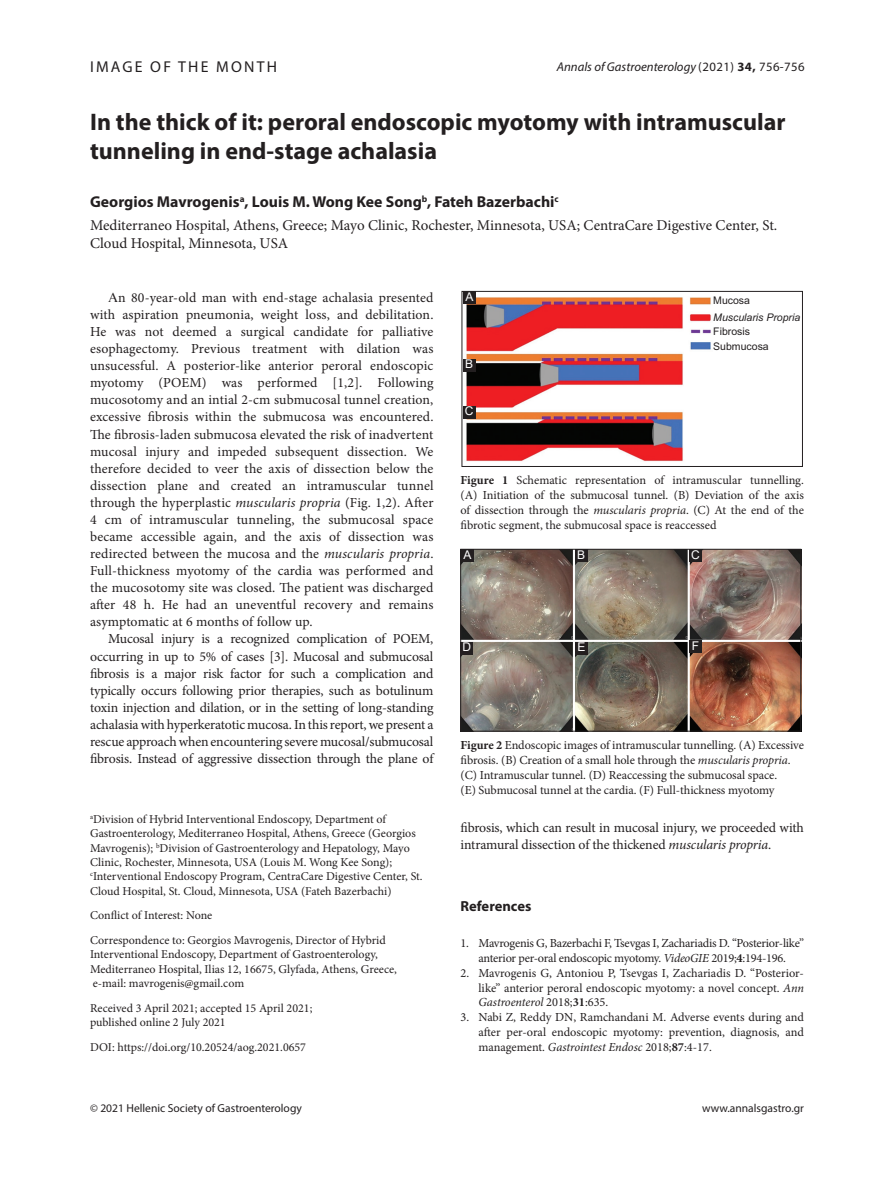
<style>
.page{position:relative;width:894px;height:1191px;background:#fff}
.page>*{position:absolute;margin:0;border:0;box-sizing:border-box;transform-origin:0 0}
.AT{font:700 24px/28.8px "Myriad Pro";color:#231f20}
.AU{font:700 15.75px "Myriad Pro";color:#231f20}
.AH{font:15.75px "Myriad Pro";letter-spacing:.14em;color:#231f20}
.AU-BIO{font:15px/18px "Minion Pro";color:#231f20}
.t1{font:700 14.55px "Myriad Pro";color:#231f20}
.TX{font:13.8px/17.1px "Minion Pro";letter-spacing:-.01em;color:#231f20;text-align:justify}
.A_RH{font:italic 12.75px "Myriad Pro";color:#231f20}
.FGC{font:12.3px/14.7px "Minion Pro";letter-spacing:-.005em;color:#231f20;text-align:justify}
.REF{font:12.3px/14.7px "Minion Pro";letter-spacing:-.015em;color:#231f20;text-align:justify}
.AFF{font:12px/14.2px "Minion Pro";color:#231f20}
.ADD{font:12px/14.2px "Minion Pro";color:#231f20}
.HIS{font:12px/14.2px "Minion Pro";color:#231f20}
.LABEL{font:12px "Arial";color:#fff}
.t2{font:11.55px "Myriad Pro";color:#231f20}
.t3{font:italic 10.5px/16.5px "Arial";color:#231f20}
.t4{font:10.5px/15px "Arial";color:#231f20}
.s1{font-style:normal}
.s2{font-weight:700;font-style:normal}
.s3{font-style:italic}
.s4{font-weight:700}
</style>
<div class="page">
<img style="left:463px;top:293px;width:248px;height:169px">
<div style="left:461px;top:291px;width:341px;height:175px;border:1px solid #231f20"></div>
<div style="left:462px;top:291px;width:13px;height:13px;background:#231f20"></div>
<div style="left:462px;top:359px;width:13px;height:12px;background:#231f20"></div>
<div style="left:462px;top:405px;width:13px;height:13px;background:#231f20"></div>
<img style="left:462px;top:551px;width:336px;height:178px">
<div style="left:460px;top:549px;width:340px;height:182px;border:1px solid #231f20"></div>
<div style="left:460px;top:549px;width:13px;height:12px;background:#231f20"></div>
<div style="left:574px;top:549px;width:13px;height:12px;background:#231f20"></div>
<div style="left:688px;top:549px;width:13px;height:12px;background:#231f20"></div>
<div style="left:460px;top:641px;width:13px;height:13px;background:#231f20"></div>
<div style="left:575px;top:641px;width:12px;height:13px;background:#231f20"></div>
<div style="left:688px;top:640px;width:13px;height:13px;background:#231f20"></div>
<p class="AH" style="left:90px;top:57px;width:188px">IMAGE OF THE MONTH</p>
<p class="A_RH" style="left:556px;top:58px;width:249px">Annals of Gastroenterology <span class="s1">(2021)</span> <span class="s2">34,</span> <span class="s1">756-756</span></p>
<p class="AT" style="left:90px;top:107px;width:696px">In the thick of it: peroral endoscopic myotomy with intramuscular tunneling in end-stage achalasia</p>
<p class="AU" style="left:90px;top:192px;width:470px">Georgios Mavrogenis<sup>a</sup>, Louis M. Wong Kee Song<sup>b</sup>, Fateh Bazerbachi<sup>c</sup></p>
<p class="AU-BIO" style="left:90px;top:216px;width:688px">Mediterraneo Hospital, Athens, Greece; Mayo Clinic, Rochester, Minnesota, USA; CentraCare Digestive Center, St.<br>Cloud Hospital, Minnesota, USA</p>
<p class="TX" style="left:90px;top:289px;width:345px;text-indent:28px">n 80-year-old man with end-stage achalasia presented with aspiration pneumonia, weight loss, and debilitation.<br>He was not deemed a surgical candidate for palliative esophagectomy. Previous treatment with dilation was unsucessful. A posterior-like anterior peroral endoscopic myotomy (POEM) was performed [1,2]. Following mucosotomy and an intial 2-cm submucosal tunnel creation, excessive fibrosis within the submucosa was encountered.<br>The fibrosis-laden submucosa elevated the risk of inadvertent mucosal injury and impeded subsequent dissection. We therefore decided to veer the axis of dissection below the dissection plane and created an intramuscular tunnel through the hyperplastic <span class="s3">muscularis propria</span> (Fig. 1,2). After 4 cm of intramuscular tunneling, the submucosal space became accessible again, and the axis of dissection was redirected between the mucosa and the <span class="s3">muscularis propria</span>.<br>Full-thickness myotomy of the cardia was performed and the mucosotomy site was closed. The patient was discharged after 48 h. He had an uneventful recovery and remains asymptomatic at 6 months of follow up.</p>
<p class="TX" style="left:90px;top:630px;width:345px;text-indent:18px">Mucosal injury is a recognized complication of POEM, occurring in up to 5% of cases [3]. Mucosal and submucosal fibrosis is a major risk factor for such a complication and typically occurs following prior therapies, such as botulinum toxin injection and dilation, or in the setting of long-standing achalasia with hyperkeratotic mucosa. In this report, we present a rescue approach when encountering severe mucosal/submucosal fibrosis. Instead of aggressive dissection through the plane of</p>
<p class="AFF" style="left:90px;top:812px;width:334px"><sup>a</sup>Division of Hybrid Interventional Endoscopy, Department of Gastroenterology, Mediterraneo Hospital, Athens, Greece (Georgios Mavrogenis); <sup>b</sup>Division of Gastroenterology and Hepatology, Mayo Clinic, Rochester, Minnesota, USA (Louis M. Wong Kee Song); <sup>c</sup>Interventional Endoscopy Program, CentraCare Digestive Center, St.<br>Cloud Hospital, St. Cloud, Minnesota, USA (Fateh Bazerbachi)</p>
<p class="HIS" style="left:90px;top:908px;width:124px">Conflict of Interest: None</p>
<p class="ADD" style="left:90px;top:932px;width:308px">Correspondence to: Georgios Mavrogenis, Director of Hybrid Interventional Endoscopy, Department of Gastroenterology, Mediterraneo Hospital, Ilias 12, 16675, Glyfada, Athens, Greece, e-mail: mavrogenis@gmail.com</p>
<p class="HIS" style="left:90px;top:1000px;width:224px">Received 3 April 2021; accepted 15 April 2021; published online 2 July 2021</p>
<p class="HIS" style="left:90px;top:1039px;width:217px">DOI: https://doi.org/10.20524/aog.2021.0657</p>
<p class="LABEL" style="left:465px;top:288px;width:10px">A</p>
<p class="LABEL" style="left:465px;top:356px;width:10px">B</p>
<p class="LABEL" style="left:464px;top:403px;width:10px">C</p>
<p class="t3" style="left:713px;top:292px;width:88px"><span class="s1">Mucosa<br></span>Muscularis Propria</p>
<p class="t4" style="left:713px;top:323px;width:57px">Fibrosis<br>Submucosa</p>
<p class="FGC" style="left:460px;top:473px;width:345px"><span class="s4">Figure 1</span> Schematic representation of intramuscular tunnelling. (A) Initiation of the submucosal tunnel. (B) Deviation of the axis of dissection through the <span class="s3">muscularis propria</span>. (C) At the end of the fibrotic segment, the submucosal space is reaccessed</p>
<p class="LABEL" style="left:463px;top:546px;width:10px">A</p>
<p class="LABEL" style="left:577px;top:546px;width:10px">B</p>
<p class="LABEL" style="left:690px;top:546px;width:10px">C</p>
<p class="LABEL" style="left:462px;top:638px;width:10px">D</p>
<p class="LABEL" style="left:577px;top:638px;width:10px">E</p>
<p class="LABEL" style="left:691px;top:637px;width:9px">F</p>
<p class="FGC" style="left:460px;top:738px;width:345px;text-align:left"><span class="s4">Figure 2</span> Endoscopic images of intramuscular tunnelling. (A) Excessive fibrosis. (B) Creation of a small hole through the <span class="s3">muscularis propria</span>. (C) Intramuscular tunnel. (D) Reaccessing the submucosal space.<br>(E) Submucosal tunnel at the cardia. (F) Full-thickness myotomy</p>
<p class="TX" style="left:460px;top:819px;width:345px">fibrosis, which can result in mucosal injury, we proceeded with intramural dissection of the thickened <span class="s3">muscularis propria</span>.</p>
<h1 class="t1" style="left:460px;top:896px;width:72px">References</h1>
<p class="REF" style="left:460px;top:935px;width:345px;text-align:center">1. Mavrogenis G, Bazerbachi F, Tsevgas I, Zachariadis D. “Posterior-like” anterior per-oral endoscopic myotomy. <span class="s3">VideoGIE</span> 2019;<span class="s4">4</span>:194-196.</p>
<p class="REF" style="left:478px;top:965px;width:327px;text-indent:-18px">2. Mavrogenis G, Antoniou P, Tsevgas I, Zachariadis D. “Posterior&shy;like” anterior peroral endoscopic myotomy: a novel concept. <span class="s3">Ann Gastroenterol</span> 2018;<span class="s4">31</span>:635.</p>
<p class="REF" style="left:478px;top:1009px;width:327px;text-indent:-18px">3. Nabi Z, Reddy DN, Ramchandani M. Adverse events during and after per-oral endoscopic myotomy: prevention, diagnosis, and management. <span class="s3">Gastrointest Endosc</span> 2018;<span class="s4">87</span>:4-17.</p>
<p class="t2" style="left:90px;top:1101px;width:213px">© 2021 Hellenic Society of Gastroenterology</p>
<p class="t2" style="left:701px;top:1101px;width:103px">www.annalsgastro.gr</p>
</div>
